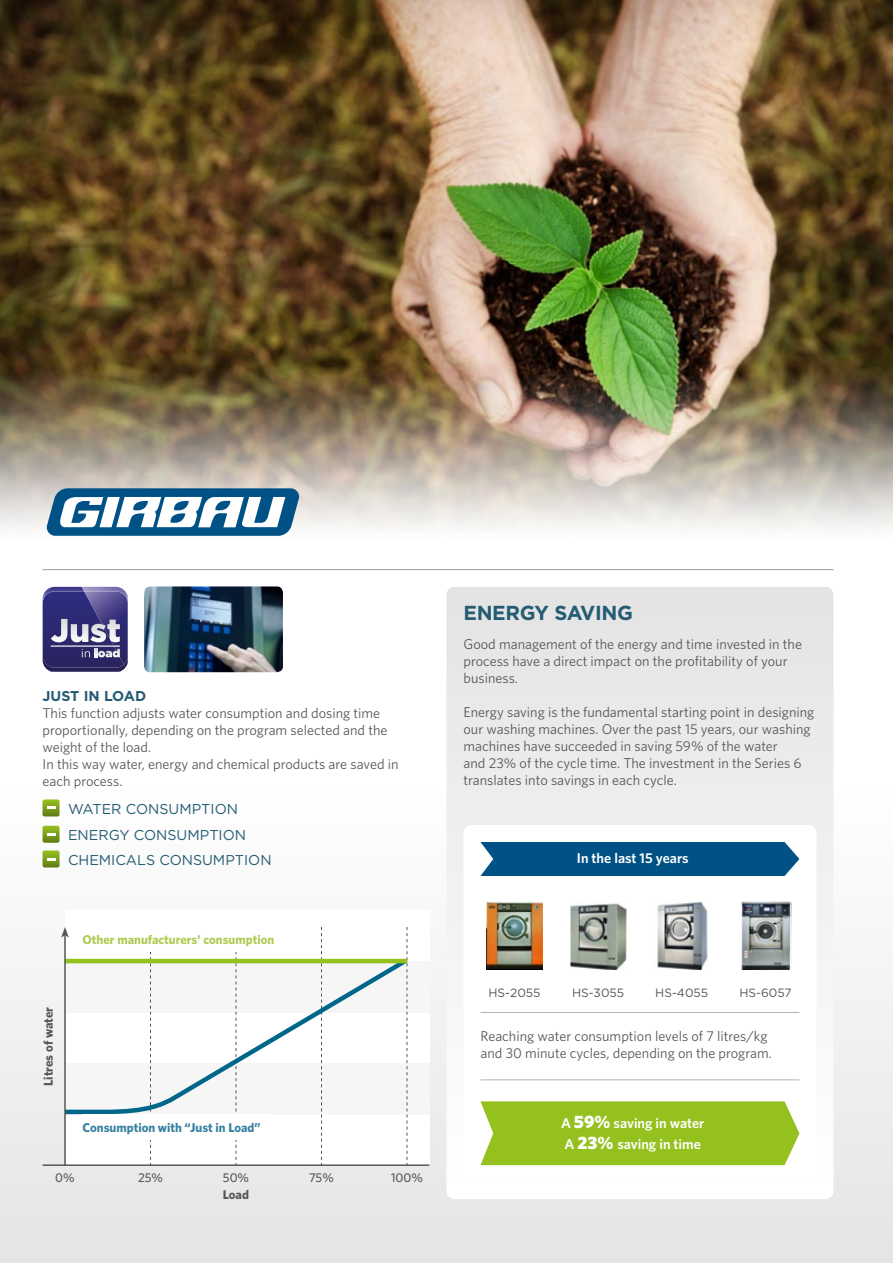
<style>
.page{position:relative;width:893px;height:1263px;background:#fff}
.page>*{position:absolute;margin:0;border:0;box-sizing:border-box;transform-origin:0 0}
.t1{font:700 20.25px "Gotham HTF";letter-spacing:-.02em;color:#255c73}
.t2{font:14.25px/17px "Whitney HTF";color:#575756}
.t3{font:14.25px "Gotham HTF";color:#255c73}
.t4{font:600 14.25px/21.3px "Whitney HTF";color:#fff}
.t5{font:700 14.25px "Gotham HTF";color:#255c73}
.t6{font:700 12.75px "Whitney HTF";color:#aecc53}
.t7{font:700 12.75px "Whitney HTF";color:#3981a2}
.t8{font:700 12.75px "Whitney HTF";color:#575756}
.t9{font:500 12.75px "Whitney HTF";color:#575756}
.t10{font:12px "Gotham HTF";color:#575756}
.s1{font-weight:900;font-size:18px}
</style>
<div class="page">
<div style="left:0;top:775px;width:893px;height:488px;background:linear-gradient(to bottom,#fff,#e4e4e4)"></div>
<img style="left:0;top:0;width:893px;height:530px">
<img style="left:144px;top:586px;width:139px;height:86px">
<hr style="left:43px;top:569px;width:790px;height:1px;background:#9d9d9c">
<svg style="left:47px;top:488px;width:252px;height:48px"></svg>
<svg style="left:43px;top:587px;width:85px;height:85px;background:#56528b"></svg>
<svg style="left:446px;top:587px;width:387px;height:612px"></svg>
<div style="left:463px;top:825px;width:353px;height:357px;background:#fff;border-radius:9px"></div>
<div style="left:65px;top:1114px;width:364px;height:51px;background:#fff"></div>
<div style="left:65px;top:1012px;width:364px;height:51px;background:#fff"></div>
<div style="left:65px;top:910px;width:364px;height:51px;background:#fff"></div>
<div style="left:65px;top:1063px;width:364px;height:51px;background:#f6f6f6"></div>
<div style="left:65px;top:961px;width:364px;height:51px;background:#f6f6f6"></div>
<svg style="left:407px;top:927px;width:1px;height:237px"></svg>
<svg style="left:150px;top:952px;width:1px;height:212px"></svg>
<svg style="left:236px;top:952px;width:1px;height:212px"></svg>
<svg style="left:321px;top:927px;width:1px;height:237px"></svg>
<hr style="left:43px;top:1164px;width:386px;height:2px;background:#575756">
<svg style="left:61px;top:956px;width:347px;height:160px"></svg>
<hr style="left:65px;top:959px;width:342px;height:4px;background:#95c11f">
<div style="left:480px;top:842px;width:319px;height:34px;background:#005286"></div>
<div style="left:480px;top:1101px;width:319px;height:64px;background:#95c11f"></div>
<img style="left:487px;top:901px;width:55px;height:68px">
<img style="left:657px;top:902px;width:51px;height:67px">
<img style="left:570px;top:903px;width:56px;height:66px">
<img style="left:741px;top:901px;width:51px;height:68px">
<hr style="left:480px;top:1012px;width:319px;height:1px;background:#b3b2b2">
<hr style="left:480px;top:1079px;width:319px;height:1px;background:#b3b2b2">
<hr style="left:64px;top:935px;width:2px;height:231px;background:#575756">
<svg style="left:61px;top:927px;width:8px;height:10px"></svg>
<div style="left:83px;top:1114px;width:189px;height:26px;background:#fff"></div>
<svg style="left:43px;top:850px;width:17px;height:17px"></svg>
<svg style="left:43px;top:799px;width:17px;height:17px"></svg>
<svg style="left:43px;top:826px;width:17px;height:17px"></svg>
<p class="t5" style="left:43px;top:687px;width:19px">JUST</p>
<p class="t5" style="left:84px;top:687px;width:32px">IN LOAD</p>
<p class="t2" style="left:43px;top:704px;width:358px">This function adjusts water consumption and dosing time proportionally, depending on the program selected and the weight of the load.<br>In this way water, energy and chemical products are saved in each process.</p>
<p class="t3" style="left:68px;top:801px;width:25px">WATER</p>
<p class="t3" style="left:126px;top:801px;width:53px">CONSUMPTI</p>
<p class="t3" style="left:215px;top:801px;width:22px">ON</p>
<p class="t3" style="left:68px;top:827px;width:11px">ENER</p>
<p class="t3" style="left:109px;top:827px;width:78px">GY CONSUMPTI</p>
<p class="t3" style="left:223px;top:827px;width:22px">ON</p>
<p class="t3" style="left:68px;top:852px;width:31px">CHEMI</p>
<p class="t3" style="left:115px;top:852px;width:97px">CALS CONSUMPTI</p>
<p class="t3" style="left:248px;top:852px;width:22px">ON</p>
<p class="t8" style="left:41px;top:1086px;width:80px;rotate:-90deg">Litres of water</p>
<p class="t6" style="left:83px;top:932px;width:193px">Other manufacturers’ consumption</p>
<p class="t7" style="left:83px;top:1120px;width:179px">Consumption with “Just in Load”</p>
<p class="t9" style="left:55px;top:1170px;width:21px">0%</p>
<p class="t9" style="left:138px;top:1170px;width:27px">25%</p>
<p class="t9" style="left:223px;top:1170px;width:28px">50%</p>
<p class="t9" style="left:391px;top:1170px;width:33px">100%</p>
<p class="t8" style="left:223px;top:1187px;width:28px">Load</p>
<p class="t9" style="left:309px;top:1170px;width:26px">75%</p>
<h1 class="t1" style="left:463px;top:601px;width:171px">ENERGY SAVING</h1>
<p class="t2" style="left:463px;top:635px;width:340px">Good management of the energy and time invested in the process have a direct impact on the profitability of your business.</p>
<p class="t2" style="left:463px;top:703px;width:352px">Energy saving is the fundamental starting point in designing our washing machines. Over the past 15 years, our washing machines have succeeded in saving 59% of the water<br>and 23% of the cycle time. The investment in the Series 6 translates into savings in each cycle.</p>
<p class="t4" style="left:577px;top:847px;width:113px">In the last 15 years</p>
<p class="t10" style="left:488px;top:986px;width:54px">HS-2055</p>
<p class="t2" style="left:480px;top:1027px;width:293px">Reaching water consumption levels of 7 litres/kg and 30 minute cycles, depending on the program.</p>
<p class="t10" style="left:572px;top:986px;width:54px">HS-3055</p>
<p class="t10" style="left:655px;top:986px;width:55px">HS-4055</p>
<p class="t10" style="left:739px;top:986px;width:54px">HS-6057</p>
<p class="t4" style="left:561px;top:1112px;width:145px">A <span class="s1">59%</span> saving in water<br>A <span class="s1">23%</span> saving in time</p>
</div>
